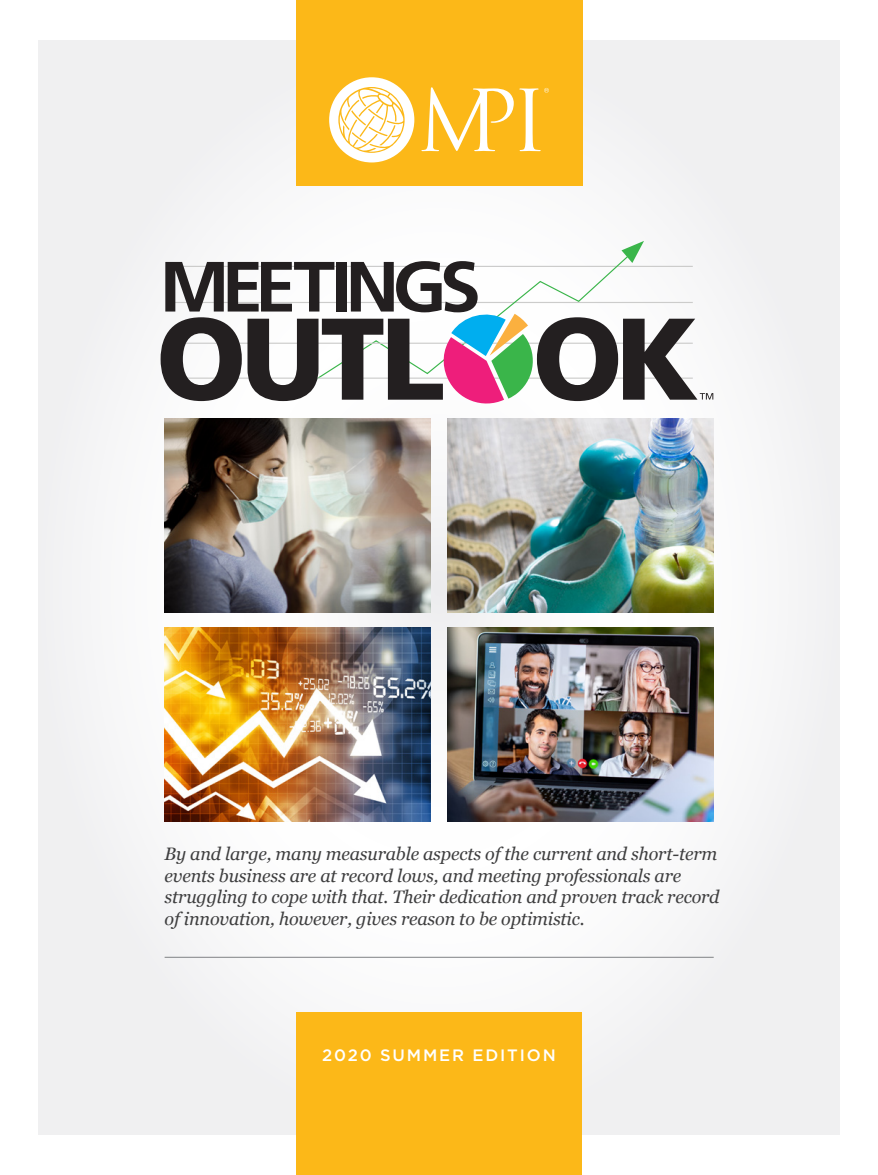
<style>
.page{position:relative;width:878px;height:1175px;background:#fff}
.page>*{position:absolute;margin:0;border:0;box-sizing:border-box;transform-origin:0 0}
.t1{font:700 71.1px "Frutiger";letter-spacing:-.09em;color:#231f20;scale:1.05 1}
.t2{font:italic 18px/21.6px "Georgia";letter-spacing:-.01em;color:#3e3e3f}
.t3{font:500 16.5px "Gotham";letter-spacing:.11em;color:#fff}
</style>
<div class="page">
<div style="left:38px;top:40px;width:801px;height:1094px;background:#f3f3f4"></div>
<img style="left:447px;top:627px;width:266px;height:194px">
<hr style="left:168px;top:302px;width:524px;height:1px;background:#cccccb">
<hr style="left:168px;top:266px;width:524px;height:1px;background:#cccccb">
<svg style="left:310px;top:258px;width:312px;height:51px"></svg>
<svg style="left:621px;top:241px;width:23px;height:22px"></svg>
<svg style="left:160px;top:309px;width:553px;height:96px"></svg>
<img style="left:447px;top:418px;width:266px;height:195px">
<img style="left:165px;top:418px;width:266px;height:195px">
<img style="left:165px;top:627px;width:266px;height:194px">
<div style="left:296px;top:1012px;width:285px;height:162px;background:#fcb818"></div>
<hr style="left:165px;top:957px;width:548px;height:1px;background:#808285">
<div style="left:296px;top:0;width:286px;height:186px;background:#fcb818"></div>
<svg style="left:421px;top:87px;width:92px;height:64px"></svg>
<svg style="left:329px;top:77px;width:85px;height:85px"></svg>
<svg style="left:519px;top:88px;width:30px;height:63px"></svg>
<p class="t1" style="left:159px;top:245px;width:308px">MEETINGS</p>
<p class="t2" style="left:165px;top:842px;width:556px">By and large, many measurable aspects of the current and short-term events business are at record lows, and meeting professionals are struggling to cope with that. Their dedication and proven track record of innovation, however, gives reason to be optimistic.</p>
<p class="t3" style="left:322px;top:1044px;width:235px">2020 SUMMER EDITION</p>
</div>
